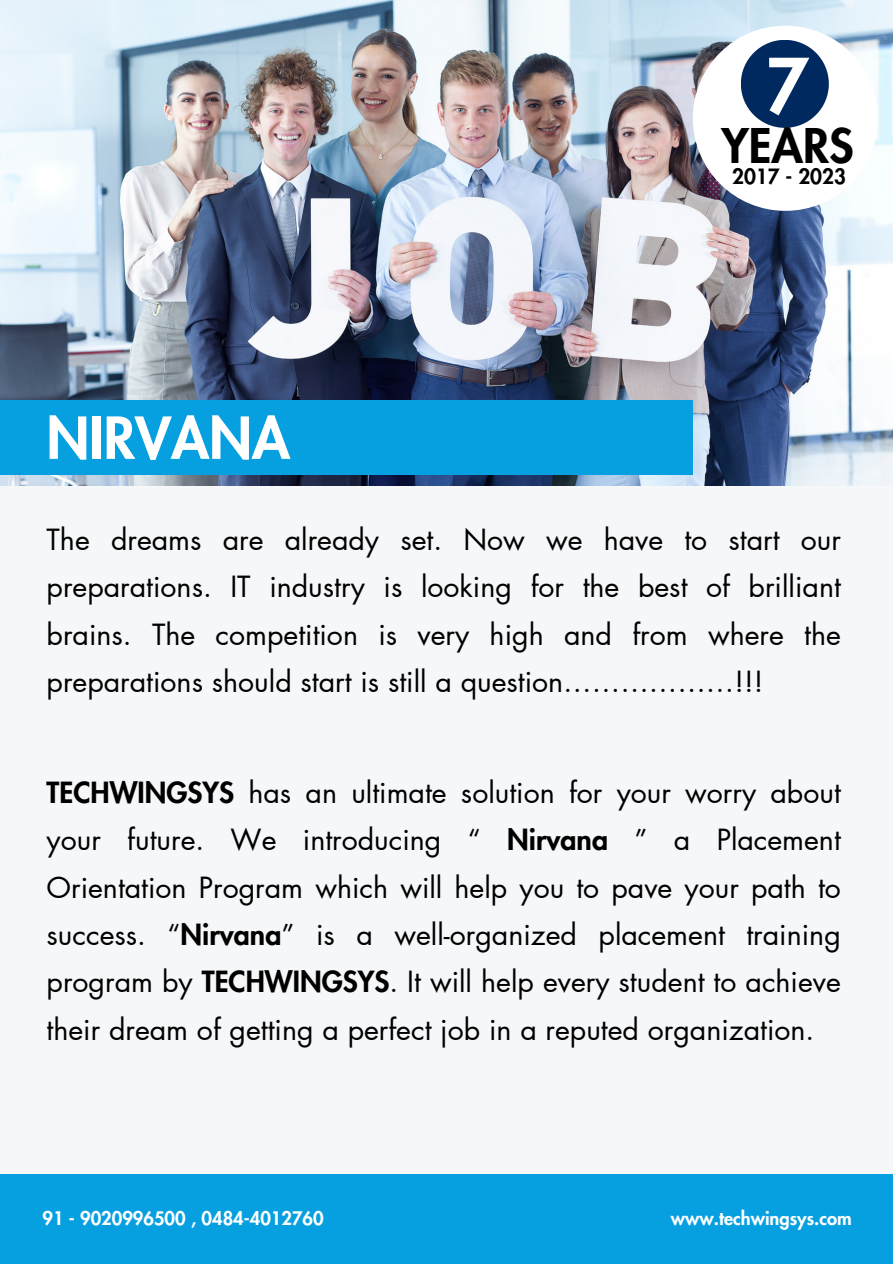
<style>
.page{position:relative;width:893px;height:1264px;background:#fff}
.page>*{position:absolute;margin:0;border:0;box-sizing:border-box;transform-origin:0 0}
.t1{font:800 74.55px "Futura LT Pro";color:#fff}
.t2{font:800 56.25px "Futura LT Pro";color:#fff}
.t3{font:800 46.65px "Futura LT Pro";color:#000}
.t4{font:28.5px/47.2px "Futura LT Pro";color:#000;text-align:justify}
.t5{font:800 20.55px "Futura LT Pro";color:#000}
.t6{font:800 18.3px "Futura LT Pro";color:#fff}
.s1{font-weight:800}
</style>
<div class="page">
<div style="left:0;top:0;width:892px;height:1263px;background:#f5f7f9"></div>
<div style="left:0;top:1174px;width:892px;height:89px;background:#06a0e0"></div>
<img style="left:0;top:0;width:892px;height:485px">
<div style="left:0;top:400px;width:692px;height:75px;background:#06a0e0"></div>
<div style="left:692px;top:26px;width:185px;height:185px;background:#fff;border-radius:50%"></div>
<div style="left:740px;top:40px;width:88px;height:88px;background:#002960;border-radius:50%"></div>
<p class="t2" style="left:47px;top:412px;width:245px">NIRVANA</p>
<p class="t1" style="left:765px;top:52px;width:45px">7</p>
<p class="t3" style="left:721px;top:124px;width:134px">YEARS</p>
<p class="t5" style="left:732px;top:167px;width:115px">2017 - 2023</p>
<p class="t4" style="left:47px;top:517px;width:795px">The dreams are already set. Now we have to start our preparations. IT industry is looking for the best of brilliant brains. The competition is very high and from where the preparations should start is still a question………………!!!</p>
<p class="t4" style="left:47px;top:770px;width:795px"><span class="s1">TECHWINGSYS</span> has an ultimate solution for your worry about your future. We introducing “ <span class="s1">Nirvana</span> ” a Placement Orientation Program which will help you to pave your path to success. “<span class="s1">Nirvana</span>” is a well-organized placement training program by <span class="s1">TECHWINGSYS</span>. It will help every student to achieve their dream of getting a perfect job in a reputed organization.</p>
<p class="t6" style="left:42px;top:1209px;width:283px">91 - 9020996500 , 0484-4012760</p>
<p class="t6" style="left:670px;top:1209px;width:182px">www.techwingsys.com</p>
</div>
